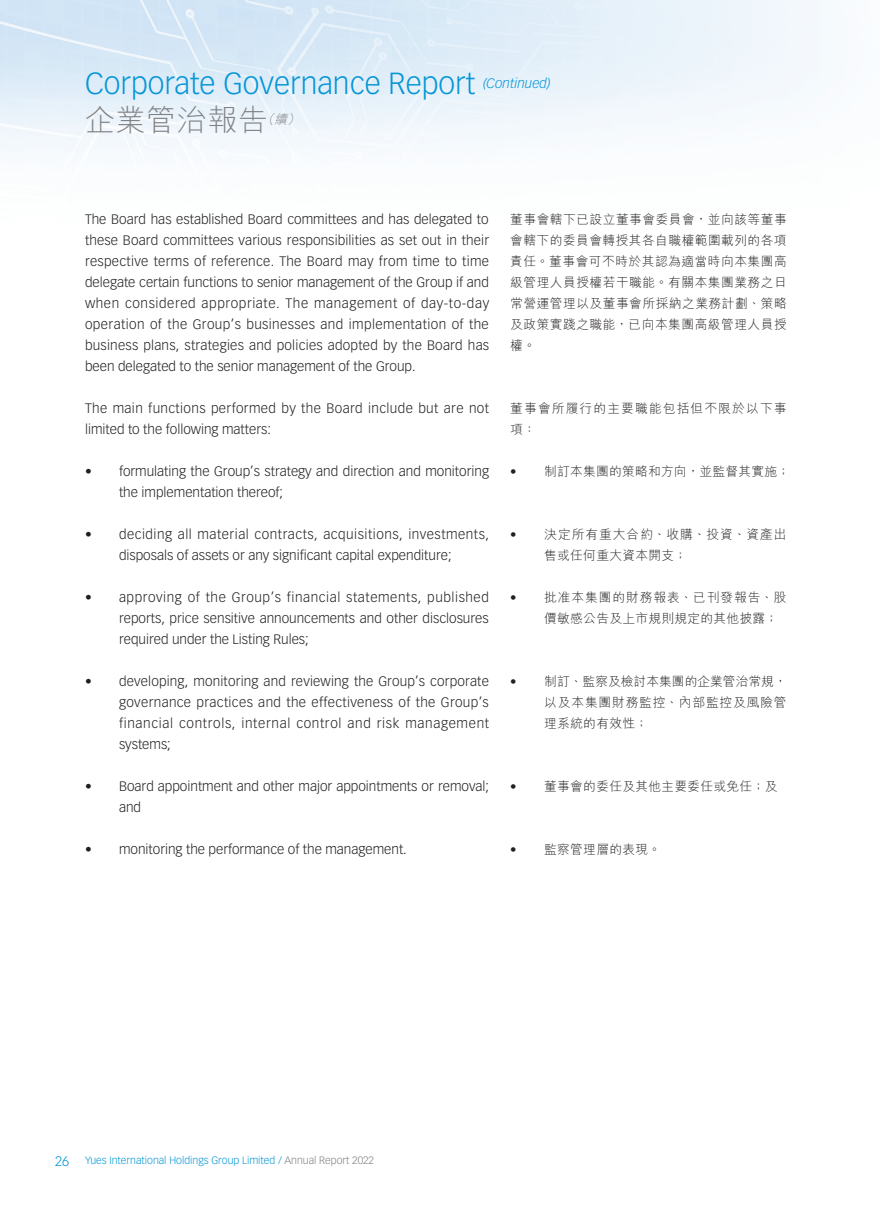
<style>
.page{position:relative;width:893px;height:1212px;background:#fff}
.page>*{position:absolute;margin:0;border:0;box-sizing:border-box;transform-origin:0 0}
.t1{font:300 30px "Vectora LT Std";color:#0696d7}
.t2{font:300 30px "M Hei HK";letter-spacing:.02em;color:#808285}
._00_txt_E{font:300 13.5px/21px "Vectora LT Std";color:#231f20;text-align:justify}
._00_txt_E-2{font:300 13.5px/21px "Vectora LT Std";letter-spacing:.04em;color:#231f20;text-align:center}
._00_txt_E-3{font:300 13.5px/21px "Vectora LT Std";letter-spacing:.03em;color:#231f20}
.t3{font:italic 300 13.5px "Vectora LT Std";color:#0696d7}
.t4{font:300 13.5px "Vectora LT Std";color:#0696d7}
._000_txt_C{font:300 12.75px/21px "M Hei HK";letter-spacing:.035em;color:#231f20;text-align:justify}
._000_txt_C-2{font:300 12.75px/21px "M Hei HK";letter-spacing:.075em;color:#231f20}
._000_txt_C-3{font:300 12.75px/21px "M Hei HK";letter-spacing:.09em;color:#231f20}
._000_txt_C-4{font:300 12.75px "M Hei HK";letter-spacing:.015em;color:#231f20}
.t5{font:italic 300 12.75px "M Hei HK";color:#808285}
.t6{font:300 10.5px "Vectora LT Std";color:#0696d7}
.s1{font-family:"Vectora LT Std"}
.s2{color:#808285}
</style>
<div class="page">
<img style="left:0;top:0;width:831px;height:154px">
<p class="t1" style="left:85px;top:66px;width:392px">Corporate Governance Report</p>
<p class="t3" style="left:483px;top:76px;width:69px">(Continued)</p>
<p class="t2" style="left:85px;top:105px;width:184px">企業管治報告</p>
<p class="t5" style="left:262px;top:113px;width:42px">（續）</p>
<p class="_00_txt_E" style="left:85px;top:209px;width:406px">The Board has established Board committees and has delegated to these Board committees various responsibilities as set out in their respective terms of reference. The Board may from time to time delegate certain functions to senior management of the Group if and when considered appropriate. The management of day-to-day operation of the Group’s businesses and implementation of the business plans, strategies and policies adopted by the Board has been delegated to the senior management of the Group.</p>
<p class="_00_txt_E-3" style="left:85px;top:398px;width:406px">The main functions performed by the Board include but are not limited to the following matters:</p>
<p class="_00_txt_E" style="left:119px;top:461px;width:371px;text-indent:-34px">• formulating the Group’s strategy and direction and monitoring the implementation thereof;</p>
<p class="_00_txt_E-2" style="left:85px;top:524px;width:405px">• deciding all material contracts, acquisitions, investments, disposals of assets or any significant capital expenditure;</p>
<p class="_00_txt_E" style="left:119px;top:587px;width:371px;text-indent:-34px">• approving of the Group’s financial statements, published reports, price sensitive announcements and other disclosures required under the Listing Rules;</p>
<p class="_00_txt_E" style="left:119px;top:671px;width:372px;text-indent:-34px">• developing, monitoring and reviewing the Group’s corporate governance practices and the effectiveness of the Group’s financial controls, internal control and risk management systems;</p>
<p class="_00_txt_E" style="left:119px;top:776px;width:371px;text-indent:-34px">• Board appointment and other major appointments or removal; and</p>
<p class="_00_txt_E" style="left:85px;top:839px;width:323px">• monitoring the performance of the management.</p>
<p class="_000_txt_C" style="left:510px;top:209px;width:278px">董事會轄下已設立董事會委員會，並向該等董事會轄下的委員會轉授其各自職權範圍載列的各項責任。董事會可不時於其認為適當時向本集團高級管理人員授權若干職能。有關本集團業務之日常營運管理以及董事會所採納之業務計劃、策略及政策實踐之職能，已向本集團高級管理人員授權。</p>
<p class="_000_txt_C-3" style="left:510px;top:398px;width:278px">董事會所履行的主要職能包括但不限於以下事項：</p>
<p class="_000_txt_C-4" style="left:510px;top:465px;width:281px"><span class="s1">•</span> 制訂本集團的策略和方向，並監督其實施；</p>
<p class="_000_txt_C-2" style="left:544px;top:524px;width:244px;text-indent:-34px"><span class="s1">•</span> 決定所有重大合約、收購、投資、資產出售或任何重大資本開支；</p>
<p class="_000_txt_C" style="left:544px;top:587px;width:244px;text-indent:-34px"><span class="s1">•</span> 批准本集團的財務報表、已刊發報告、股價敏感公告及上市規則規定的其他披露；</p>
<p class="_000_txt_C" style="left:544px;top:671px;width:244px;text-indent:-34px"><span class="s1">•</span> 制訂、監察及檢討本集團的企業管治常規，以及本集團財務監控、內部監控及風險管理系統的有效性；</p>
<p class="_000_txt_C" style="left:510px;top:776px;width:269px"><span class="s1">•</span> 董事會的委任及其他主要委任或免任；及</p>
<p class="_000_txt_C" style="left:510px;top:839px;width:152px"><span class="s1">•</span> 監察管理層的表現。</p>
<p class="t4" style="left:55px;top:1153px;width:16px">26</p>
<p class="t6" style="left:85px;top:1154px;width:291px">Yues International Holdings Group Limited / <span class="s2">Annual Report 2022</span></p>
</div>
